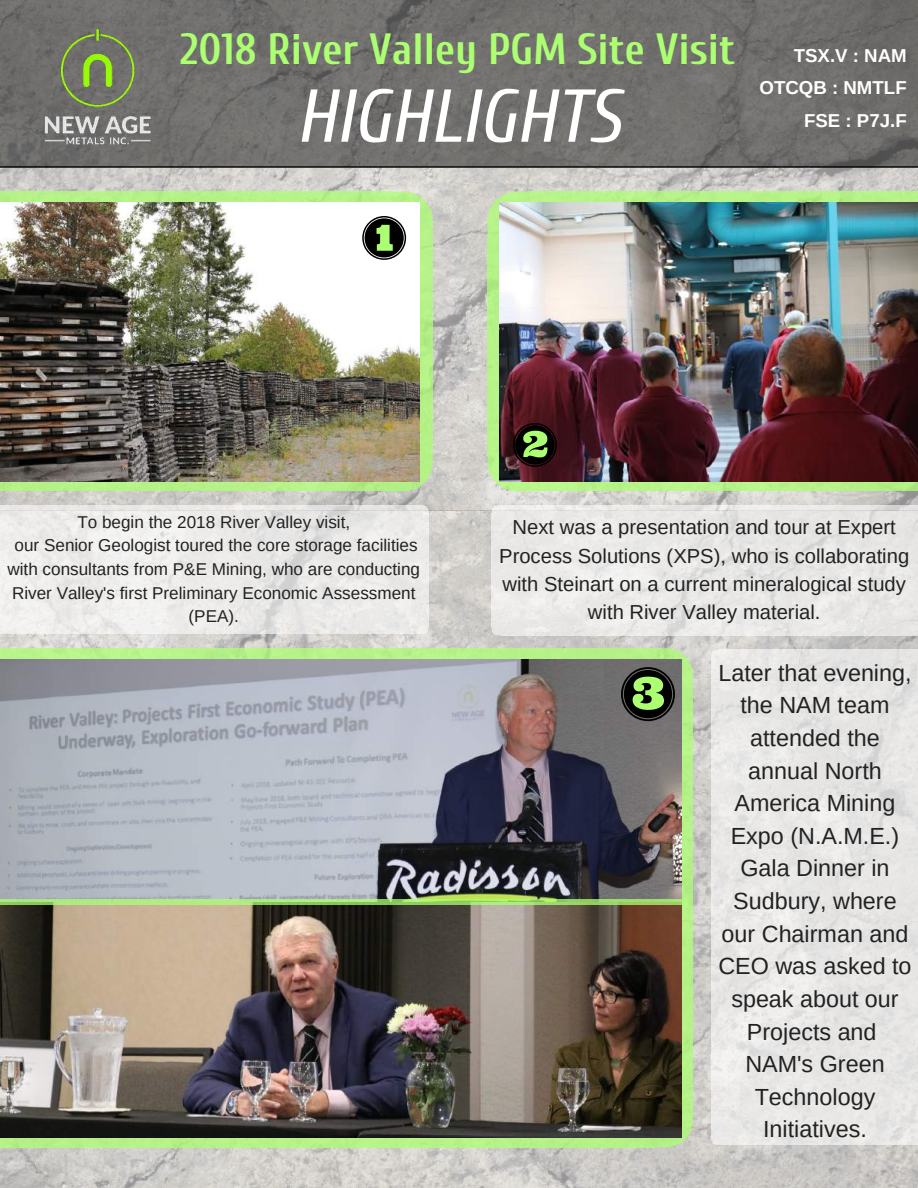
<style>
.page{position:relative;width:918px;height:1188px;background:#fff}
.page>*{position:absolute;margin:0;border:0;box-sizing:border-box;transform-origin:0 0}
.t1{font:italic 74.7px "Cuprum";color:#fff}
.t2{font:700 43.65px "Cuprum";color:#adff72}
.t3{font:23.4px/32.7px "Arimo";color:#222;text-align:center}
.t4{font:20.25px/28.2px "Arimo";color:#222;text-align:center}
.t5{font:700 18.75px/32.7px "Arimo";color:#fff;text-align:right}
.t6{font:17.1px/23.7px "Arimo";color:#222;text-align:center}
</style>
<div class="page">
<img style="left:0;top:168px;width:918px;height:1020px">
<hr style="left:197px;top:166px;width:68px;height:2px;background:#000">
<hr style="left:265px;top:166px;width:69px;height:2px;background:#000">
<hr style="left:334px;top:166px;width:68px;height:2px;background:#000">
<hr style="left:402px;top:166px;width:69px;height:2px;background:#000">
<hr style="left:471px;top:166px;width:69px;height:2px;background:#000">
<hr style="left:539px;top:166px;width:69px;height:2px;background:#000">
<hr style="left:608px;top:166px;width:69px;height:2px;background:#000">
<hr style="left:676px;top:166px;width:69px;height:2px;background:#000">
<hr style="left:745px;top:166px;width:69px;height:2px;background:#000">
<hr style="left:814px;top:166px;width:68px;height:2px;background:#000">
<hr style="left:882px;top:166px;width:36px;height:2px;background:#000">
<div style="left:0;top:0;width:918px;height:166px;background:#72706e"></div>
<div style="left:531px;top:192px;width:387px;height:47px;background:#b6f388"></div>
<svg style="left:487px;top:192px;width:44px;height:46px"></svg>
<svg style="left:487px;top:238px;width:13px;height:185px;background:#b0e987"></svg>
<div style="left:531px;top:449px;width:387px;height:42px;background:#b7f389"></div>
<img style="left:500px;top:202px;width:418px;height:280px">
<div style="left:652px;top:690px;width:41px;height:420px;background:#b4f187"></div>
<div style="left:0;top:648px;width:653px;height:44px;background:#b6f388"></div>
<svg style="left:0;top:1137px;width:652px;height:10px;background:#a5dc7c"></svg>
<svg style="left:652px;top:1110px;width:41px;height:37px"></svg>
<img style="left:0;top:905px;width:682px;height:232px">
<img style="left:0;top:659px;width:682px;height:240px">
<div style="left:388px;top:238px;width:45px;height:213px;background:#b4f187"></div>
<div style="left:0;top:192px;width:389px;height:47px;background:#b5f288"></div>
<div style="left:0;top:449px;width:389px;height:42px;background:#b5f287"></div>
<svg style="left:389px;top:451px;width:44px;height:40px"></svg>
<img style="left:0;top:202px;width:420px;height:280px">
<svg style="left:362px;top:192px;width:71px;height:68px"></svg>
<svg style="left:487px;top:423px;width:70px;height:68px;background:#636845"></svg>
<svg style="left:621px;top:648px;width:72px;height:73px;background:#6e875a"></svg>
<svg style="left:653px;top:899px;width:32px;height:6px"></svg>
<svg style="left:0;top:899px;width:218px;height:6px"></svg>
<svg style="left:218px;top:899px;width:229px;height:6px"></svg>
<svg style="left:447px;top:899px;width:206px;height:6px"></svg>
<svg style="left:421px;top:505px;width:7px;height:9px"></svg>
<div style="left:420px;top:514px;width:8px;height:113px;background:#ecebe9"></div>
<div style="left:0;top:514px;width:421px;height:113px;background:#ecebe9"></div>
<svg style="left:0;top:505px;width:421px;height:9px;background:#e6e5e4"></svg>
<div style="left:0;top:627px;width:421px;height:7px;background:#edebea"></div>
<svg style="left:421px;top:627px;width:7px;height:7px"></svg>
<div style="left:500px;top:514px;width:418px;height:114px;background:#e9e8e7"></div>
<svg style="left:500px;top:505px;width:418px;height:9px;background:#e7e6e5"></svg>
<svg style="left:492px;top:505px;width:8px;height:9px"></svg>
<div style="left:492px;top:514px;width:8px;height:114px;background:#eae8e7"></div>
<div style="left:500px;top:628px;width:418px;height:7px;background:#e9e8e7"></div>
<svg style="left:492px;top:628px;width:8px;height:7px"></svg>
<div style="left:719px;top:658px;width:199px;height:480px;background:#e7e6e5"></div>
<div style="left:719px;top:649px;width:199px;height:9px;background:#e6e6e4"></div>
<svg style="left:711px;top:649px;width:8px;height:9px"></svg>
<div style="left:711px;top:658px;width:8px;height:480px;background:#e9e8e7"></div>
<div style="left:719px;top:1137px;width:199px;height:8px;background:#e9e8e6"></div>
<svg style="left:711px;top:1138px;width:8px;height:7px"></svg>
<img style="left:0;top:4px;width:215px;height:165px">
<h2 class="t2" style="left:180px;top:25px;width:556px">2018 River Valley PGM Site Visit</h2>
<h1 class="t1" style="left:296px;top:75px;width:326px">HIGHLIGHTS</h1>
<p class="t5" style="left:760px;top:39px;width:149px">TSX.V : NAM<br>OTCQB : NMTLF<br>FSE : P7J.F</p>
<p class="t6" style="left:7px;top:510px;width:414px">To begin the 2018 River Valley visit,<br>our Senior Geologist toured the core storage facilities with consultants from P&amp;E Mining, who are conducting River Valley's first Preliminary Economic Assessment (PEA).</p>
<p class="t4" style="left:499px;top:513px;width:412px">Next was a presentation and tour at Expert Process Solutions (XPS), who is collaborating with Steinart on a current mineralogical study with River Valley material.</p>
<p class="t3" style="left:718px;top:656px;width:195px">Later that evening, the NAM team attended the annual North<br>America Mining<br>Expo (N.A.M.E.)<br>Gala Dinner in<br>Sudbury, where our Chairman and<br>CEO was asked to speak about our<br>Projects and<br>NAM's Green<br>Technology<br>Initiatives.</p>
</div>
